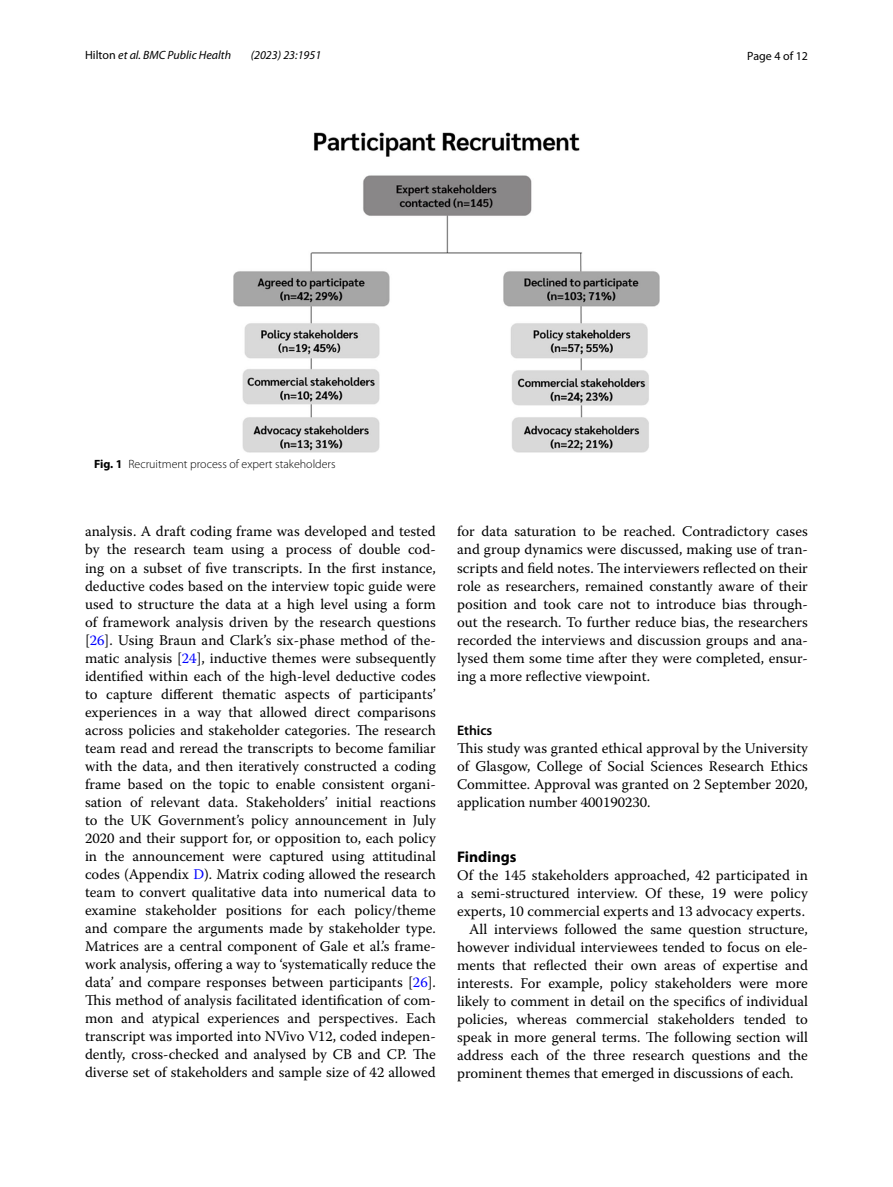
<style>
.page{position:relative;width:893px;height:1187px;background:#fff}
.page>*{position:absolute;margin:0;border:0;box-sizing:border-box;transform-origin:0 0}
.t1{font:700 15.45px "Myriad Pro";color:#000}
.t2{font:14.7px/18px "Warnock Pro";color:#000;text-align:justify}
.t3{font:600 13.8px "Myriad Pro";color:#000}
.t4{font:300 12px "Myriad Pro";color:#000}
.t5{font:italic 12px "Myriad Pro";color:#000}
.t6{font:12px "Myriad Pro";color:#000}
.s1{font-style:normal}
.s2{font-weight:700}
.s3{color:#00f}
</style>
<div class="page">
<img style="left:234px;top:133px;width:425px;height:319px">
<p class="t5" style="left:85px;top:48px;width:148px"><span class="s1">Hilton</span> et al. BMC Public Health</p>
<p class="t5" style="left:251px;top:48px;width:72px">(2023) 23:1951</p>
<p class="t6" style="left:747px;top:48px;width:62px">Page 4 of 12</p>
<p class="t4" style="left:94px;top:457px;width:243px"><span class="s2">Fig. 1</span> Recruitment process of expert stakeholders</p>
<p class="t2" style="left:85px;top:522px;width:352px">analysis. A draft coding frame was developed and tested by the research team using a process of double cod&shy;ing on a subset of five transcripts. In the first instance, deductive codes based on the interview topic guide were used to structure the data at a high level using a form of framework analysis driven by the research questions [<span class="s3">26</span>]. Using Braun and Clark’s six-phase method of the&shy;matic analysis [<span class="s3">24</span>], inductive themes were subsequently identified within each of the high-level deductive codes to capture different thematic aspects of participants’ experiences in a way that allowed direct comparisons across policies and stakeholder categories. The research team read and reread the transcripts to become familiar with the data, and then iteratively constructed a coding frame based on the topic to enable consistent organi&shy;sation of relevant data. Stakeholders’ initial reactions to the UK Government’s policy announcement in July 2020 and their support for, or opposition to, each policy in the announcement were captured using attitudinal codes (Appendix <span class="s3">D</span>). Matrix coding allowed the research team to convert qualitative data into numerical data to examine stakeholder positions for each policy/theme and compare the arguments made by stakeholder type.<br>Matrices are a central component of Gale et al.’s frame&shy;work analysis, offering a way to ‘systematically reduce the data’ and compare responses between participants [<span class="s3">26</span>].<br>This method of analysis facilitated identification of com&shy;mon and atypical experiences and perspectives. Each transcript was imported into NVivo V12, coded indepen&shy;dently, cross-checked and analysed by CB and CP. The diverse set of stakeholders and sample size of 42 allowed</p>
<p class="t2" style="left:457px;top:522px;width:352px">for data saturation to be reached. Contradictory cases and group dynamics were discussed, making use of tran&shy;scripts and field notes. The interviewers reflected on their role as researchers, remained constantly aware of their position and took care not to introduce bias through&shy;out the research. To further reduce bias, the researchers recorded the interviews and discussion groups and ana&shy;lysed them some time after they were completed, ensur&shy;ing a more reflective viewpoint.</p>
<p class="t3" style="left:457px;top:722px;width:37px">Ethics</p>
<p class="t2" style="left:457px;top:739px;width:352px">This study was granted ethical approval by the University of Glasgow, College of Social Sciences Research Ethics Committee. Approval was granted on 2 September 2020, application number 400190230.</p>
<p class="t1" style="left:457px;top:846px;width:61px">Findings</p>
<p class="t2" style="left:457px;top:866px;width:352px">Of the 145 stakeholders approached, 42 participated in</p>
<p class="t2" style="left:457px;top:884px;width:352px">a semi-structured interview. Of these, 19 were policy</p>
<p class="t2" style="left:457px;top:902px;width:349px">experts, 10 commercial experts and 13 advocacy experts.</p>
<p class="t2" style="left:469px;top:920px;width:340px">All interviews followed the same question structure,</p>
<p class="t2" style="left:457px;top:938px;width:352px">however individual interviewees tended to focus on ele-</p>
<p class="t2" style="left:457px;top:956px;width:352px">ments that reflected their own areas of expertise and</p>
<p class="t2" style="left:457px;top:974px;width:352px">interests. For example, policy stakeholders were more</p>
<p class="t2" style="left:457px;top:992px;width:352px">likely to comment in detail on the specifics of individual</p>
<p class="t2" style="left:457px;top:1010px;width:352px">policies, whereas commercial stakeholders tended to</p>
<p class="t2" style="left:457px;top:1028px;width:352px">speak in more general terms. The following section will</p>
<p class="t2" style="left:457px;top:1046px;width:352px">address each of the three research questions and the</p>
<p class="t2" style="left:457px;top:1064px;width:338px">prominent themes that emerged in discussions of each.</p>
</div>
